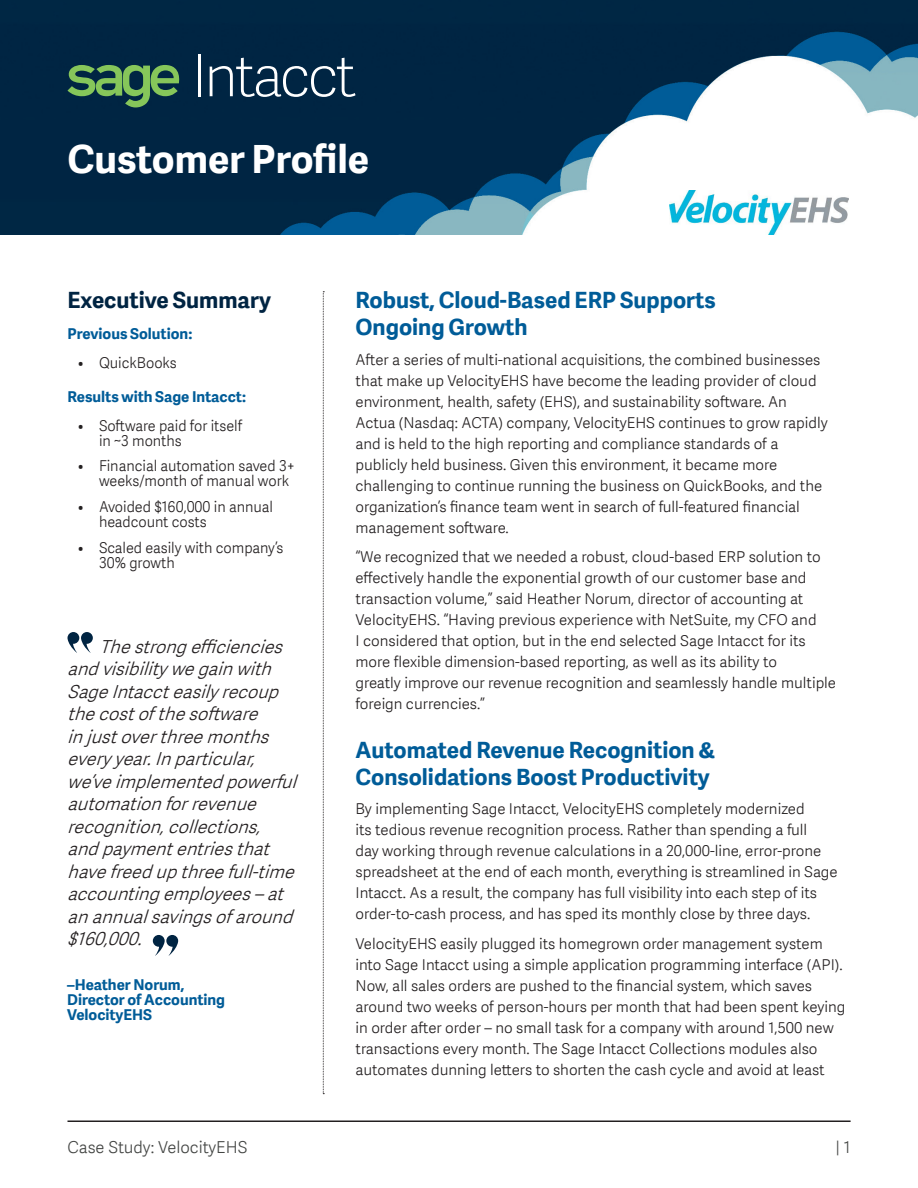
<style>
.page{position:relative;width:918px;height:1188px;background:#fff}
.page>*{position:absolute;margin:0;border:0;box-sizing:border-box;transform-origin:0 0}
.Docoment_Title{font:700 39px "Adelle Sans SAGE";color:#fff}
.Head_1{font:700 22.5px/27px "Adelle Sans SAGE";color:#005c98}
.LHS_Head{font:700 22.5px "Adelle Sans SAGE";color:#002442}
.Quotes{font:italic 18px/22.5px "Adelle Sans SAGE Lt";letter-spacing:-.005em;color:#231f20}
.Bottom_doc_title{font:16.5px "Adelle Sans SAGE Lt";color:#444644}
.body_Copy_New{font:15px/21px "Adelle Sans SAGE Lt";color:#231f20}
.body_Copy_New-2{font:15px/15px "Adelle Sans SAGE Lt";color:#231f20;scale:.96 1}
.Author{font:700 15px/15px "Adelle Sans SAGE";color:#005c98}
.LHS_bullet_head{font:700 15px "Adelle Sans SAGE";color:#005c98}
</style>
<div class="page">
<img style="left:0;top:0;width:918px;height:234px">
<hr style="left:68px;top:1120px;width:783px;height:2px;background:#231f20">
<svg style="left:323px;top:291px;width:1px;height:803px"></svg>
<svg style="left:68px;top:632px;width:25px;height:21px"></svg>
<svg style="left:153px;top:935px;width:25px;height:21px"></svg>
<svg style="left:67px;top:65px;width:116px;height:43px;background:#3b6c4d"></svg>
<hr style="left:198px;top:54px;width:3px;height:42px;background:#fff">
<svg style="left:210px;top:58px;width:146px;height:39px;background:#345269"></svg>
<img style="left:669px;top:190px;width:180px;height:45px">
<p class="Docoment_Title" style="left:68px;top:131px;width:303px">Customer Profile</p>
<p class="LHS_Head" style="left:68px;top:284px;width:205px">Executive Summary</p>
<p class="LHS_bullet_head" style="left:68px;top:323px;width:126px">Previous Solution:</p>
<p class="body_Copy_New-2" style="left:78px;top:354px;width:104px">• QuickBooks</p>
<p class="LHS_bullet_head" style="left:68px;top:386px;width:180px">Results with Sage Intacct:</p>
<p class="body_Copy_New-2" style="left:99px;top:417px;width:151px;text-indent:-21px">• Software paid for itself in ~3 months</p>
<p class="body_Copy_New-2" style="left:99px;top:458px;width:206px;text-indent:-21px">• Financial automation saved 3+ weeks/month of manual work</p>
<p class="body_Copy_New-2" style="left:99px;top:499px;width:183px;text-indent:-21px">• Avoided $160,000 in annual headcount costs</p>
<p class="body_Copy_New-2" style="left:99px;top:539px;width:194px;text-indent:-21px">• Scaled easily with company’s<br>30% growth</p>
<p class="Quotes" style="left:67px;top:635px;width:238px;text-indent:32px">Thestrongefficiencies andvisibility wegainwith<br>SageIntaccteasily recoup thecostofthesoftware injustoverthreemonths every year.Inparticular, we’veimplementedpowerful automationforrevenue recognition,collections, andpaymententriesthat havefreedupthreefull-time accountingemployees–at anannualsavingsofaround $160,000.</p>
<p class="Author" style="left:67px;top:977px;width:159px">–Heather Norum,<br>Director of Accounting<br>VelocityEHS</p>
<p class="Head_1" style="left:356px;top:286px;width:362px">Robust, Cloud-Based ERP Supports<br>Ongoing Growth</p>
<p class="body_Copy_New" style="left:356px;top:349px;width:474px">After a series of multi-national acquisitions, the combined businesses that make up VelocityEHS have become the leading provider of cloud environment, health, safety (EHS), and sustainability software. An Actua (Nasdaq: ACTA) company, VelocityEHS continues to grow rapidly and is held to the high reporting and compliance standards of a publicly held business. Given this environment, it became more challenging to continue running the business on QuickBooks, and the organization’s finance team went in search of full-featured financial management software.</p>
<p class="body_Copy_New" style="left:356px;top:546px;width:482px">“We recognized that we needed a robust, cloud-based ERP solution to effectively handle the exponential growth of our customer base and transaction volume,” said Heather Norum, director of accounting at VelocityEHS. “Having previous experience with NetSuite, my CFO and<br>I considered that option, but in the end selected Sage Intacct for its more flexible dimension-based reporting, as well as its ability to<br>greatly improve our revenue recognition and seamlessly handle multiple foreign currencies.”</p>
<p class="Head_1" style="left:356px;top:735px;width:361px">Automated Revenue Recognition &amp;<br>Consolidations Boost Productivity</p>
<p class="body_Copy_New" style="left:356px;top:798px;width:484px">By implementing Sage Intacct, VelocityEHS completely modernized<br>its tedious revenue recognition process. Rather than spending a full<br>day working through revenue calculations in a 20,000-line, error-prone spreadsheet at the end of each month, everything is streamlined in Sage Intacct. As a result, the company has full visibility into each step of its order-to-cash process, and has sped its monthly close by three days.</p>
<p class="body_Copy_New" style="left:356px;top:932px;width:491px">VelocityEHS easily plugged its homegrown order management system into Sage Intacct using a simple application programming interface (API).<br>Now, all sales orders are pushed to the financial system, which saves around two weeks of person-hours per month that had been spent keying in order after order – no small task for a company with around 1,500 new transactions every month. The Sage Intacct Collections modules also automates dunning letters to shorten the cash cycle and avoid at least</p>
<p class="Bottom_doc_title" style="left:68px;top:1136px;width:181px">Case Study: VelocityEHS</p>
<p class="Bottom_doc_title" style="left:836px;top:1136px;width:17px">| 1</p>
</div>
